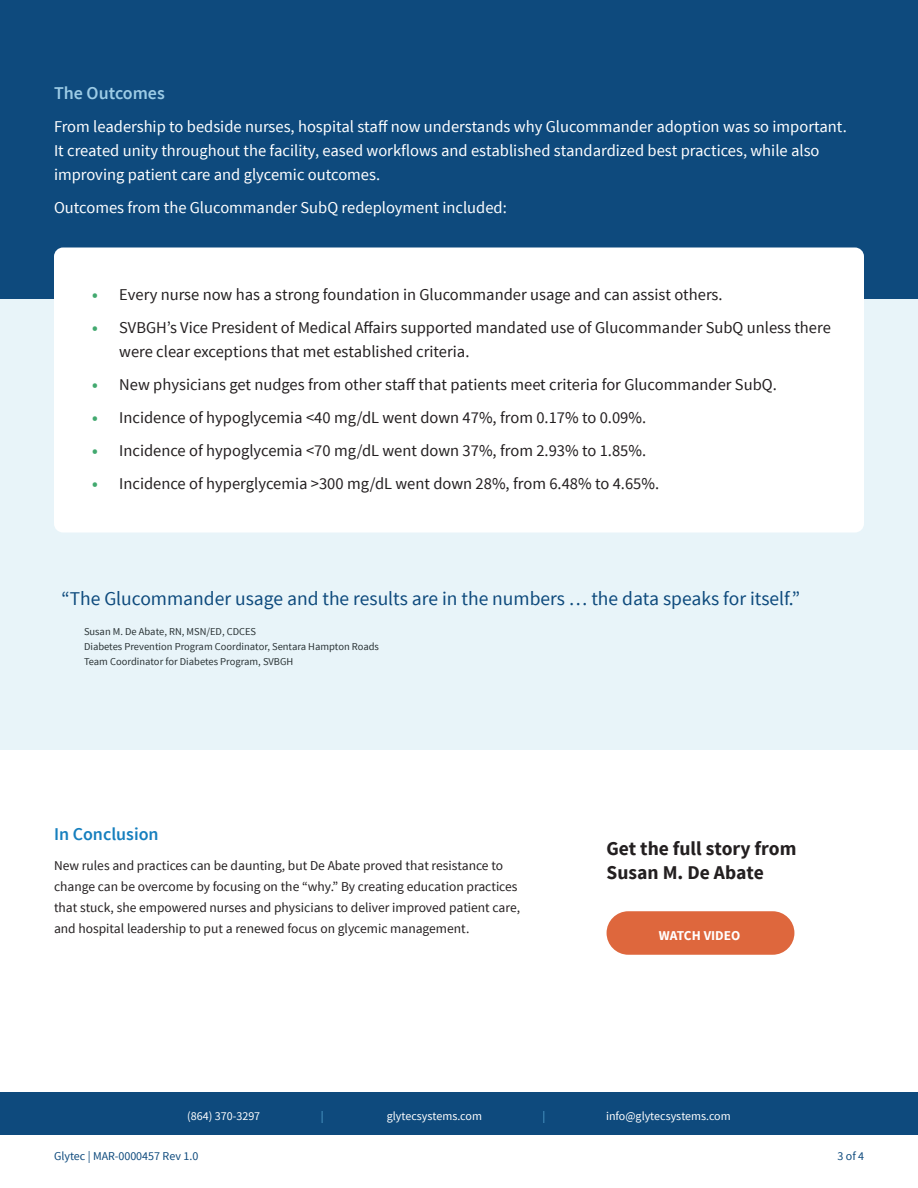
<style>
.page{position:relative;width:918px;height:1188px;background:#fff}
.page>*{position:absolute;margin:0;border:0;box-sizing:border-box;transform-origin:0 0}
.t1{font:19.5px "Source Sans Pro";color:#0e4a7d}
.CTA_text{font:700 19.5px/24px "Source Sans Pro";color:#231f20}
.t2{font:600 18px "Source Sans Pro";color:#167fbe}
.t3{font:600 18px "Source Sans Pro";color:#9dcce6}
.t4{font:16.5px/24px "Source Sans Pro";color:#231f20}
.Callout_text{font:16.5px/24px "Source Sans Pro";color:#fff}
.Body{font:13.5px/21px "Source Sans Pro";color:#231f20}
.button_text{font:700 13.5px "Source Sans Pro";color:#fff}
.contact_footer{font:12px "Source Sans Pro";color:#fff}
.Footer_text{font:12px "Source Sans Pro";color:#0e4a7d}
.page_number{font:12px "Source Sans Pro";color:#0e4a7d}
.contact_footer-2{font:12px "Source Sans Pro";color:#56a5d2}
.t5{font:10.5px/15px "Source Sans Pro";color:#293234}
.s1{font-weight:700;color:#42a96f}
</style>
<div class="page">
<div style="left:0;top:0;width:918px;height:750px;background:#e8f4f9"></div>
<div style="left:0;top:0;width:918px;height:298px;background:#0e4a7d"></div>
<div style="left:54px;top:248px;width:810px;height:284px;background:#fff;border-radius:9px"></div>
<div style="left:607px;top:911px;width:187px;height:44px;background:#de673d;border-radius:22px"></div>
<div style="left:0;top:1092px;width:918px;height:43px;background:#0e4a7d"></div>
<h2 class="t3" style="left:54px;top:82px;width:112px">The Outcomes</h2>
<p class="Callout_text" style="left:54px;top:115px;width:794px">From leadership to bedside nurses, hospital staff now understands why Glucommander adoption was so important.<br>It created unity throughout the facility, eased workflows and established standardized best practices, while also improving patient care and glycemic outcomes.</p>
<p class="Callout_text" style="left:54px;top:196px;width:454px">Outcomes from the Glucommander SubQ redeployment included:</p>
<p class="t4" style="left:92px;top:283px;width:632px"><span class="s1">•</span> Every nurse now has a strong foundation in Glucommander usage and can assist others.</p>
<p class="t4" style="left:119px;top:316px;width:713px;text-indent:-27px"><span class="s1">•</span> SVBGH’s Vice President of Medical Affairs supported mandated use of Glucommander SubQ unless there were clear exceptions that met established criteria.</p>
<p class="t4" style="left:92px;top:373px;width:686px"><span class="s1">•</span> New physicians get nudges from other staff that patients meet criteria for Glucommander SubQ.</p>
<p class="t4" style="left:92px;top:406px;width:555px"><span class="s1">•</span> Incidence of hypoglycemia &lt;40 mg/dL went down 47%, from 0.17% to 0.09%.</p>
<p class="t4" style="left:92px;top:439px;width:555px"><span class="s1">•</span> Incidence of hypoglycemia &lt;70 mg/dL went down 37%, from 2.93% to 1.85%.</p>
<p class="t4" style="left:92px;top:472px;width:568px"><span class="s1">•</span> Incidence of hyperglycemia &gt;300 mg/dL went down 28%, from 6.48% to 4.65%.</p>
<p class="t1" style="left:62px;top:586px;width:740px">“The Glucommander usage and the results are in the numbers … the data speaks for itself.”</p>
<p class="t5" style="left:84px;top:624px;width:297px">Susan M. De Abate, RN, MSN/ED, CDCES<br>Diabetes Prevention Program Coordinator, Sentara Hampton Roads</p>
<p class="t5" style="left:84px;top:654px;width:211px">Team Coordinator for Diabetes Program, SVBGH</p>
<h2 class="t2" style="left:54px;top:822px;width:106px">In Conclusion</h2>
<p class="Body" style="left:54px;top:855px;width:468px">New rules and practices can be daunting, but De Abate proved that resistance to change can be overcome by focusing on the “why.” By creating education practices that stuck, she empowered nurses and physicians to deliver improved patient care, and hospital leadership to put a renewed focus on glycemic management.</p>
<p class="CTA_text" style="left:607px;top:837px;width:191px">Get the full story from<br>Susan M. De Abate</p>
<p class="button_text" style="left:659px;top:927px;width:83px">WATCH VIDEO</p>
<p class="contact_footer" style="left:187px;top:1108px;width:75px">(864) 370-3297</p>
<p class="contact_footer-2" style="left:321px;top:1108px;width:4px">|</p>
<p class="contact_footer" style="left:387px;top:1108px;width:97px">glytecsystems.com</p>
<p class="contact_footer-2" style="left:543px;top:1108px;width:4px">|</p>
<p class="contact_footer" style="left:606px;top:1108px;width:126px">info@glytecsystems.com</p>
<p class="Footer_text" style="left:54px;top:1149px;width:146px">Glytec | MAR-0000457 Rev 1.0</p>
<p class="page_number" style="left:837px;top:1149px;width:28px">3 of 4</p>
</div>
